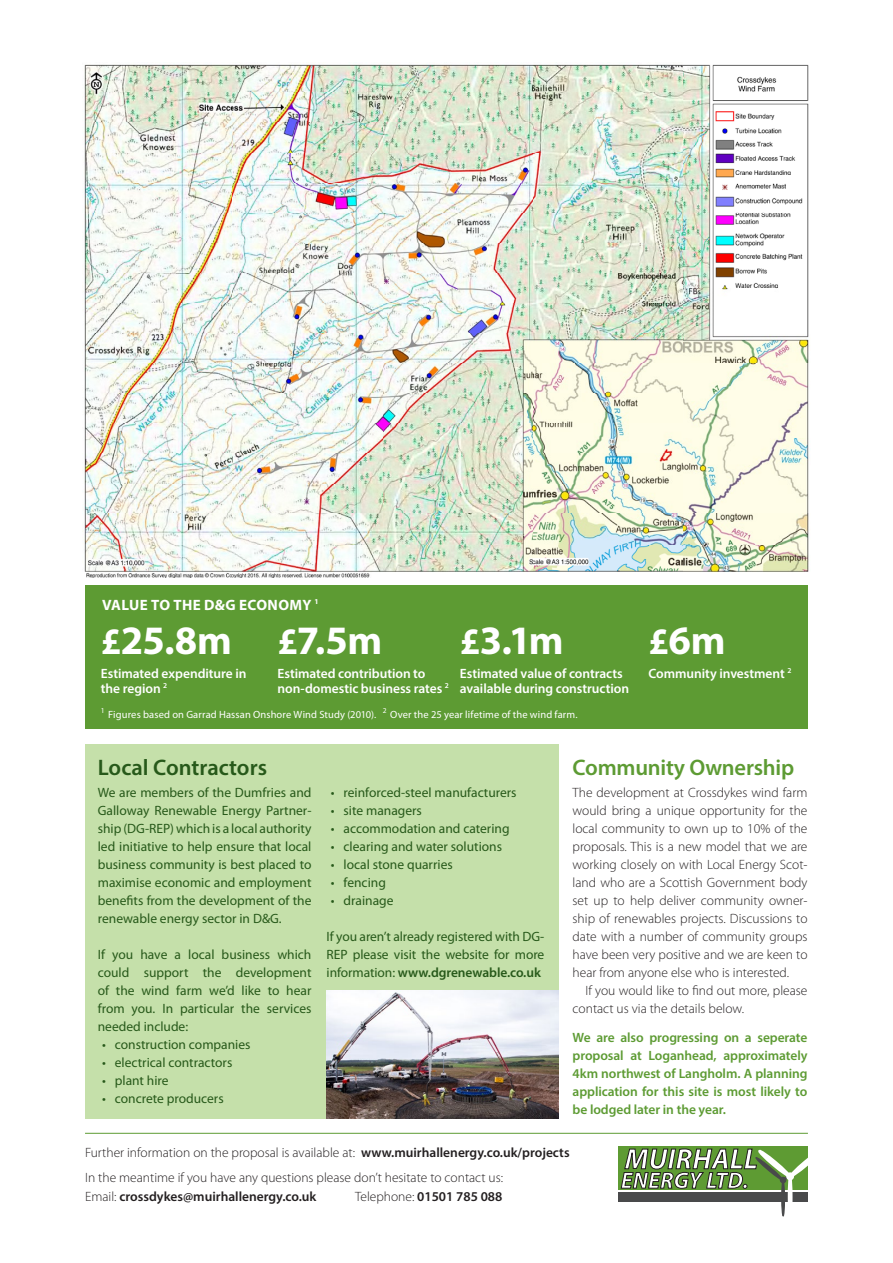
<style>
.page{position:relative;width:893px;height:1263px;background:#fff}
.page>*{position:absolute;margin:0;border:0;box-sizing:border-box;transform-origin:0 0}
.Body{font:700 40.5px "Myriad Pro";letter-spacing:-.02em;color:#fff}
.t1{font:600 22.5px "Myriad Pro";letter-spacing:-.01em;color:#5d9b33}
.t2{font:600 22.5px "Myriad Pro";color:#27591a}
.Body-2{font:700 15px "Myriad Pro";letter-spacing:.02em;color:#fff}
.t3{font:13.5px/18px "Myriad Pro";color:#27591a;text-align:justify}
.t4{font:300 13.5px/18px "Myriad Pro";color:#231f20}
.t5{font:600 13.5px/18px "Myriad Pro";letter-spacing:-.005em;color:#5d9b33;text-align:justify}
.Body-3{font:600 13.5px/15px "Myriad Pro";letter-spacing:-.005em;color:#fff}
.t6{font:600 13.5px "Myriad Pro";color:#231f20}
.Body-4{font:10.5px "Myriad Pro";letter-spacing:.01em;color:#fff}
.Body-5{font:7.5px "Myriad Pro";color:#fff}
.s1{font-size:37.5px}
.s2{font-weight:600}
.s3{font-weight:300}
</style>
<div class="page">
<div style="left:85px;top:744px;width:474px;height:374px;background:#c5e0aa"></div>
<div style="left:618px;top:1192px;width:190px;height:9px;background:#494a4b"></div>
<div style="left:618px;top:1147px;width:190px;height:43px;background:#5e9b33"></div>
<div style="left:781px;top:1180px;width:4px;height:36px;border:1px solid #494a4b;border-radius:50%"></div>
<div style="left:788px;top:1176px;width:5px;height:42px;border:2px solid #fff;border-radius:50%"></div>
<svg style="left:621px;top:1146px;width:187px;height:43px"></svg>
<div style="left:786px;top:1172px;width:8px;height:8px;border:2px solid #fff;border-radius:50%"></div>
<img style="left:82px;top:64px;width:727px;height:513px">
<div style="left:85px;top:585px;width:723px;height:144px;background:#5d9b33"></div>
<hr style="left:85px;top:1133px;width:723px;height:1px;background:#5d9b33">
<img style="left:327px;top:991px;width:232px;height:127px">
<p class="Body-2" style="left:102px;top:595px;width:218px">VALUE TO THE D&amp;G ECONOMY <sup>1</sup></p>
<p class="Body" style="left:101px;top:614px;width:133px"><span class="s1">£</span>25.8m</p>
<p class="Body" style="left:277px;top:614px;width:106px"><span class="s1">£</span>7.5m</p>
<p class="Body" style="left:460px;top:614px;width:105px"><span class="s1">£</span>3.1m</p>
<p class="Body" style="left:649px;top:614px;width:78px"><span class="s1">£</span>6m</p>
<p class="Body-3" style="left:277px;top:665px;width:173px">Estimated contribution to non-domestic business rates <sup>2</sup></p>
<p class="Body-3" style="left:460px;top:665px;width:171px">Estimated value of contracts available during construction</p>
<p class="Body-3" style="left:649px;top:665px;width:144px">Community investment <sup>2</sup></p>
<p class="Body-3" style="left:101px;top:665px;width:147px">Estimated expenditure in the region <sup>2</sup></p>
<p class="Body-5" style="left:101px;top:706px;width:5px">1</p>
<p class="Body-4" style="left:108px;top:707px;width:471px">Figures based on Garrad Hassan Onshore Wind Study (2010). <sup>2</sup> Over the 25 year lifetime of the wind farm.</p>
<p class="t2" style="left:98px;top:753px;width:171px">Local Contractors</p>
<p class="t3" style="left:98px;top:783px;width:215px">We are members of the Dumfries and Galloway Renewable Energy Partner&shy;ship (DG-REP) which is a local authority led initiative to help ensure that local business community is best placed to maximise economic and employment benefits from the development of the renewable energy sector in D&amp;G.</p>
<p class="t3" style="left:98px;top:945px;width:215px">If you have a local business which could support the development of the wind farm we’d like to hear from you. In particular the services needed include:</p>
<p class="t3" style="left:102px;top:1035px;width:150px">• construction companies</p>
<p class="t3" style="left:102px;top:1053px;width:132px">• electrical contractors</p>
<p class="t3" style="left:102px;top:1071px;width:68px">• plant hire</p>
<p class="t3" style="left:102px;top:1089px;width:123px">• concrete producers</p>
<p class="t3" style="left:331px;top:783px;width:187px">• reinforced-steel manufacturers</p>
<p class="t3" style="left:331px;top:801px;width:93px">• site managers</p>
<p class="t3" style="left:331px;top:819px;width:180px">• accommodation and catering</p>
<p class="t3" style="left:331px;top:837px;width:173px">• clearing and water solutions</p>
<p class="t3" style="left:331px;top:855px;width:123px">• local stone quarries</p>
<p class="t3" style="left:331px;top:873px;width:57px">• fencing</p>
<p class="t3" style="left:331px;top:891px;width:64px">• drainage</p>
<p class="t3" style="left:327px;top:927px;width:219px">If you aren’t already registered with DG-REP please visit the website for more information: <span class="s2">www.dgrenewable.co.uk</span></p>
<p class="t1" style="left:573px;top:753px;width:223px">Community Ownership</p>
<p class="t4" style="left:573px;top:783px;width:236px;text-align:justify">The development at Crossdykes wind farm would bring a unique opportunity for the local community to own up to 10% of the proposals. This is a new model that we are working closely on with Local Energy Scot&shy;land who are a Scottish Government body set up to help deliver community owner&shy;ship of renewables projects. Discussions to date with a number of community groups have been very positive and we are keen to hear from anyone else who is interested.</p>
<p class="t4" style="left:573px;top:981px;width:236px;text-indent:13px">If you would like to find out more, please contact us via the details below.</p>
<p class="t5" style="left:573px;top:1028px;width:236px">We are also progressing on a seperate proposal at Loganhead, approximately 4km northwest of Langholm. A planning application for this site is most likely to be lodged later in the year.</p>
<p class="t4" style="left:85px;top:1143px;width:486px">Further information on the proposal is available at: <span class="s2">www.muirhallenergy.co.uk/projects</span></p>
<p class="t4" style="left:85px;top:1168px;width:420px;line-height:18.8px">In the meantime if you have any questions please don’t hesitate to contact us:<br>Email: <span class="s2">crossdykes@muirhallenergy.co.uk</span></p>
<p class="t6" style="left:355px;top:1187px;width:149px"><span class="s3">Telephone:</span> 01501 785 088</p>
</div>
